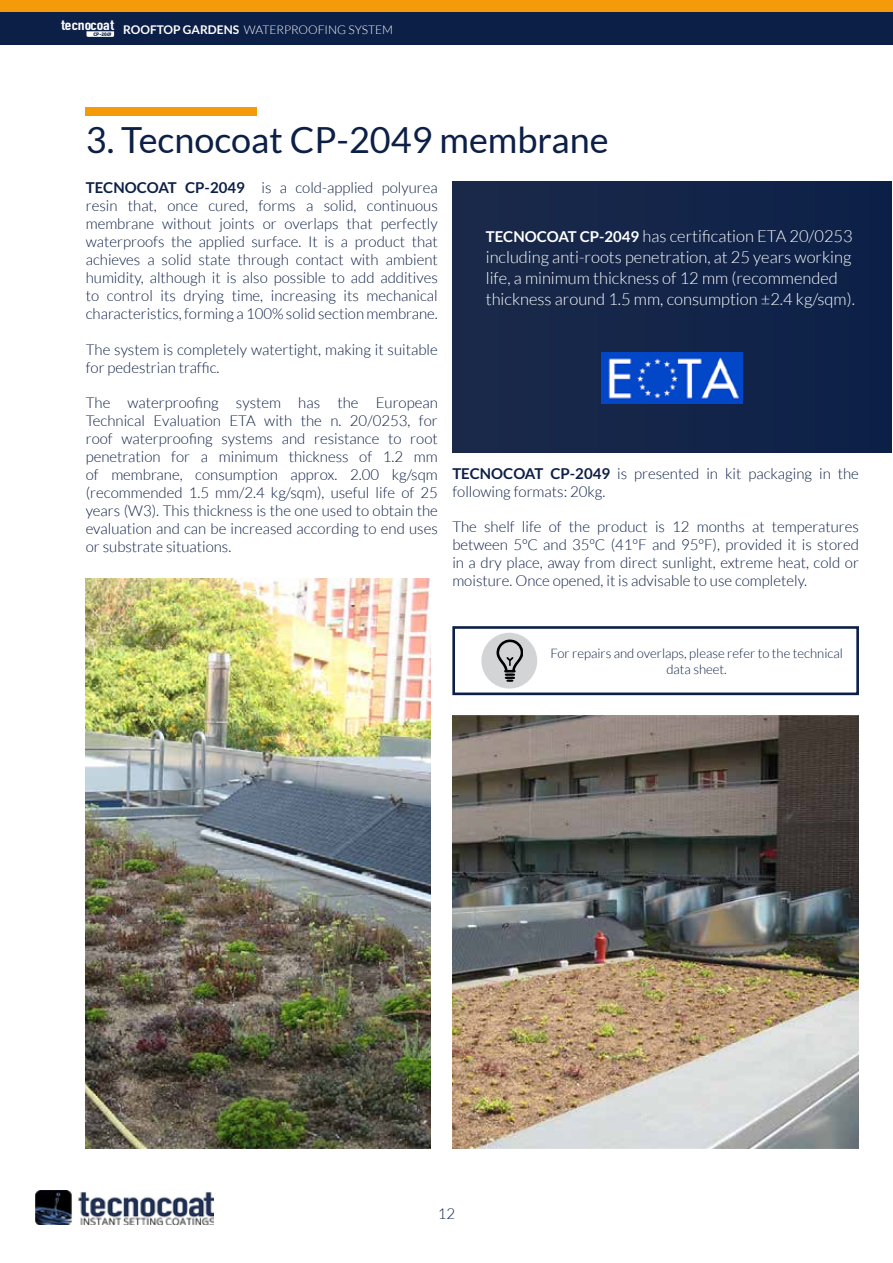
<style>
.page{position:relative;width:893px;height:1263px;background:#fff}
.page>*{position:absolute;margin:0;border:0;box-sizing:border-box;transform-origin:0 0}
.t1{font:36px "Lato";color:#0c1f46}
.t2{font:300 16.5px/21px "Lato";color:#fff}
.t3{font:300 15px/18px "Lato";color:#0c1f46;text-align:justify}
.t4{font:14.4px "DIN Engschrift Std";color:#fff;scale:1.23 1}
.t5{font:300 13.05px/15.8px "Lato";color:#0c1f46;text-align:center}
.t6{font:300 12px "Lato";color:#fff}
.t7{font:900 4.95px "DIN";color:#0d1f45}
.s1{font-weight:700}
.s2{font-weight:700;font-size:15px}
</style>
<div class="page">
<div style="left:0;top:12px;width:893px;height:33px;background:#0c1f46"></div>
<div style="left:0;top:0;width:893px;height:12px;background:#f59b09"></div>
<img style="left:36px;top:1190px;width:177px;height:34px">
<svg style="left:86px;top:31px;width:28px;height:6px"></svg>
<div style="left:85px;top:107px;width:172px;height:9px;background:#f59b09"></div>
<img style="left:85px;top:578px;width:345px;height:570px">
<img style="left:452px;top:715px;width:406px;height:433px">
<div style="left:452px;top:181px;width:440px;height:272px;background:#142549"></div>
<div style="left:452px;top:626px;width:407px;height:69px;border:3px solid #0c1f46"></div>
<div style="left:481px;top:633px;width:56px;height:55px;background:#d2d4d5;border-radius:50%"></div>
<svg style="left:496px;top:639px;width:26px;height:43px"></svg>
<img style="left:601px;top:353px;width:142px;height:50px">
<p class="t4" style="left:61px;top:17px;width:41px">tecnocoa</p>
<p class="t7" style="left:93px;top:31px;width:20px">CP-2049</p>
<p class="t6" style="left:111px;top:23px;width:284px"><sup>t</sup> <span class="s1">ROOFTOP GARDENS</span> WATERPROOFING SYSTEM</p>
<h1 class="t1" style="left:86px;top:120px;width:524px">3. Tecnocoat CP-2049 membrane</h1>
<p class="t3" style="left:86px;top:179px;width:354px"><span class="s1">TECNOCOAT CP-2049</span> is a cold-applied polyurea resin that, once cured, forms a solid, continuous membrane without joints or overlaps that perfectly waterproofs the applied surface. It is a product that achieves a solid state through contact with ambient humidity, although it is also possible to add additives to control its drying time, increasing its mechanical characteristics, forming a 100% solid section membrane.</p>
<p class="t3" style="left:86px;top:341px;width:353px">The system is completely watertight, making it suitable for pedestrian traffic.</p>
<p class="t3" style="left:86px;top:394px;width:354px">The waterproofing system has the European Technical Evaluation ETA with the n. 20/0253, for roof waterproofing systems and resistance to root penetration for a minimum thickness of 1.2 mm of membrane, consumption approx. 2.00 kg/sqm (recommended 1.5 mm/2.4 kg/sqm), useful life of 25 years (W3). This thickness is the one used to obtain the evaluation and can be increased according to end uses or substrate situations.</p>
<p class="t2" style="left:486px;top:226px;width:371px"><span class="s2">TECNOCOAT CP-2049</span> has certification ETA 20/0253 including anti-roots penetration, at 25 years working life, a minimum thickness of 12 mm (recommended thickness around 1.5 mm, consumption ±2.4 kg/sqm).</p>
<p class="t3" style="left:452px;top:464px;width:408px"><span class="s1">TECNOCOAT CP-2049</span> is presented in kit packaging in the following formats: 20kg.</p>
<p class="t3" style="left:452px;top:517px;width:408px">The shelf life of the product is 12 months at temperatures between 5ºC and 35ºC (41ºF and 95ºF), provided it is stored in a dry place, away from direct sunlight, extreme heat, cold or moisture. Once opened, it is advisable to use completely.</p>
<p class="t5" style="left:550px;top:645px;width:294px">For repairs and overlaps, please refer to the technical data sheet.</p>
<p class="t3" style="left:438px;top:1204px;width:19px">12</p>
</div>
